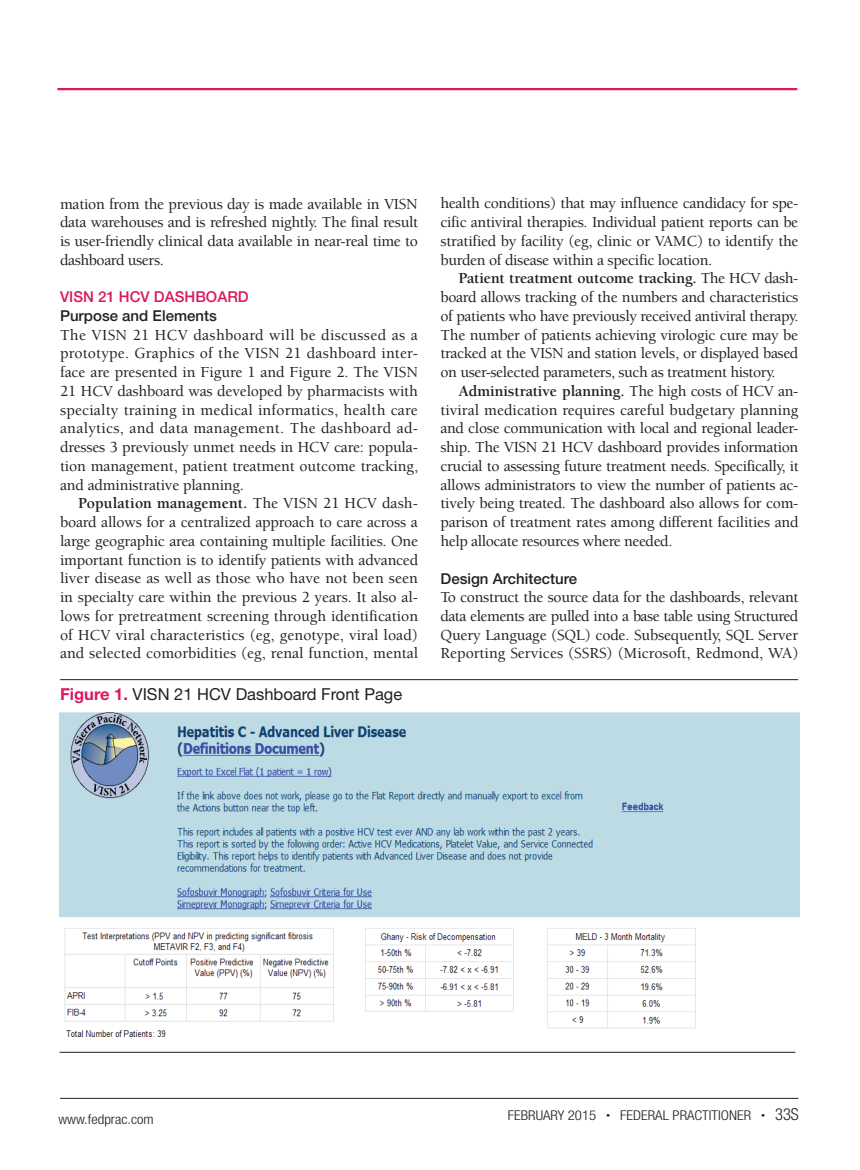
<style>
.page{position:relative;width:860px;height:1170px;background:#fff}
.page>*{position:absolute;margin:0;border:0;box-sizing:border-box;transform-origin:0 0}
.t1{font:16.5px "Helvetica Neue LT Std";color:#231f20}
.t2{font:500 15.75px/18.8px "Berkeley Std";letter-spacing:-.02em;color:#231f20;text-align:justify}
.t3{font:500 15px "Helvetica Neue LT Std";color:#231f20}
.t4{font:500 15px "Helvetica Neue LT Std";color:#d91860}
.t5{font:300 condensed 13.5px "Helvetica Neue LT Std";color:#231f20;scale:1.1 1}
.s1{font-weight:700}
.s2{font-weight:700;color:#d91860}
.s3{font-size:7.5px}
.s4{font-size:16.5px}
</style>
<div class="page">
<hr style="left:60px;top:1098px;width:738px;height:1px;background:#231f20">
<hr style="left:57px;top:88px;width:740px;height:2px;background:#d91860">
<hr style="left:60px;top:679px;width:738px;height:1px;background:#231f20">
<hr style="left:59px;top:1052px;width:736px;height:1px;background:#231f20">
<img style="left:59px;top:712px;width:740px;height:325px">
<p class="t2" style="left:60px;top:194px;width:359px">mation from the previous day is made available in VISN data warehouses and is refreshed nightly. The final result is user-friendly clinical data available in near-real time to dashboard users.</p>
<p class="t4" style="left:60px;top:288px;width:190px">VISN 21 HCV DASHBOARD</p>
<p class="t3" style="left:60px;top:307px;width:158px">Purpose and Elements</p>
<p class="t2" style="left:60px;top:326px;width:359px">The VISN 21 HCV dashboard will be discussed as a prototype. Graphics of the VISN 21 dashboard inter&shy;face are presented in Figure 1 and Figure 2. The VISN 21 HCV dashboard was developed by pharmacists with specialty training in medical informatics, health care analytics, and data management. The dashboard ad&shy;dresses 3 previously unmet needs in HCV care: popula&shy;tion management, patient treatment outcome tracking, and administrative planning.</p>
<p class="t2" style="left:60px;top:494px;width:359px;text-indent:18px"><span class="s1">Population management.</span> The VISN 21 HCV dash&shy;board allows for a centralized approach to care across a large geographic area containing multiple facilities. One important function is to identify patients with advanced liver disease as well as those who have not been seen in specialty care within the previous 2 years. It also al&shy;lows for pretreatment screening through identification of HCV viral characteristics (eg, genotype, viral load) and selected comorbidities (eg, renal function, mental</p>
<p class="t1" style="left:60px;top:685px;width:343px"><span class="s2">Figure 1.</span> VISN 21 HCV Dashboard Front Page</p>
<p class="t2" style="left:440px;top:194px;width:359px">health conditions) that may influence candidacy for spe&shy;cific antiviral therapies. Individual patient reports can be stratified by facility (eg, clinic or VAMC) to identify the burden of disease within a specific location.</p>
<p class="t2" style="left:440px;top:269px;width:359px;text-indent:18px"><span class="s1">Patient treatment outcome tracking.</span> The HCV dash&shy;board allows tracking of the numbers and characteristics of patients who have previously received antiviral therapy.<br>The number of patients achieving virologic cure may be tracked at the VISN and station levels, or displayed based on user-selected parameters, such as treatment history.</p>
<p class="t2" style="left:440px;top:382px;width:359px;text-indent:18px"><span class="s1">Administrative planning.</span> The high costs of HCV an&shy;tiviral medication requires careful budgetary planning and close communication with local and regional leader&shy;ship. The VISN 21 HCV dashboard provides information crucial to assessing future treatment needs. Specifically, it allows administrators to view the number of patients ac&shy;tively being treated. The dashboard also allows for com&shy;parison of treatment rates among different facilities and help allocate resources where needed.</p>
<p class="t3" style="left:440px;top:569px;width:138px">Design Architecture</p>
<p class="t2" style="left:440px;top:588px;width:359px">To construct the source data for the dashboards, relevant data elements are pulled into a base table using Structured Query Language (SQL) code. Subsequently, SQL Server Reporting Services (SSRS) (Microsoft, Redmond, WA)</p>
<p class="t5" style="left:58px;top:1112px;width:88px">www.fedprac.com</p>
<p class="t5" style="left:507px;top:1107px;width:266px">FEBRUARY 2015 <span class="s3">•</span> FEDERAL PRACTITIONER <span class="s3">•</span> <span class="s4">33S</span></p>
</div>
